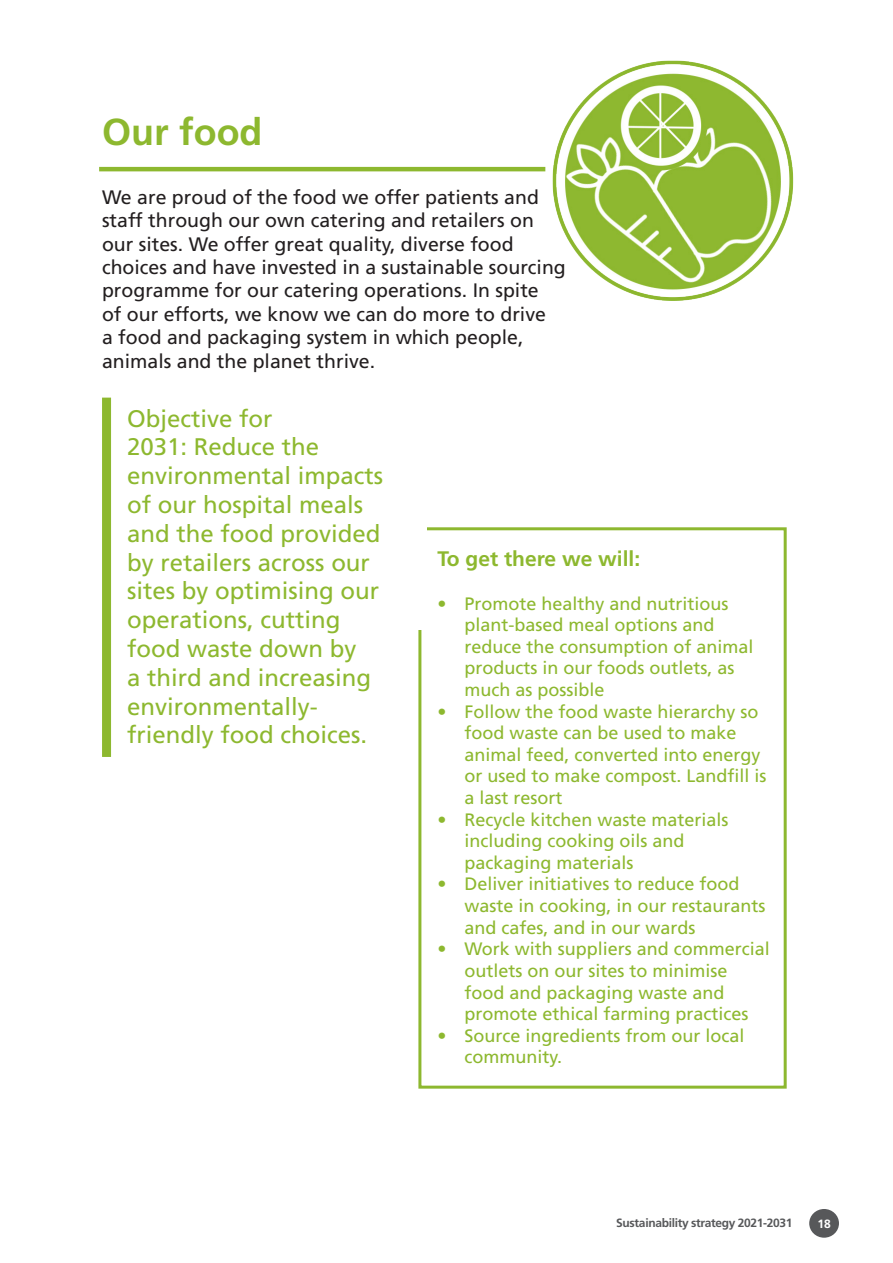
<style>
.page{position:relative;width:893px;height:1263px;background:#fff}
.page>*{position:absolute;margin:0;border:0;box-sizing:border-box;transform-origin:0 0}
.t1{font:700 37.5px "Frutiger LT Std";color:#8db82f}
.t2{font:24px/28.8px "Frutiger LT Std";color:#8db82f}
.t3{font:700 21px "Frutiger LT Std";color:#8db82f}
.t4{font:19.5px/23.4px "Frutiger LT Std";color:#231f20}
.t5{font:18px/21.6px "Frutiger LT Std";color:#8db82f}
.Section_Doc_title{font:700 12px "Frutiger LT Std";letter-spacing:-.025em;color:#57585a}
.Pagination{font:700 12px "Frutiger LT Std";color:#fff}
</style>
<div class="page">
<hr style="left:99px;top:167px;width:446px;height:4px;background:#8db82f">
<div style="left:102px;top:398px;width:9px;height:359px;background:#8db82f"></div>
<div style="left:809px;top:1209px;width:30px;height:29px;background:#57585a;border-radius:50%"></div>
<div style="left:418px;top:527px;width:369px;height:562px;border:3px solid #8db82f"></div>
<svg style="left:418px;top:527px;width:9px;height:102px"></svg>
<img style="left:552px;top:60px;width:242px;height:241px">
<p class="t1" style="left:102px;top:110px;width:162px">Our food</p>
<p class="t4" style="left:102px;top:185px;width:465px">We are proud of the food we offer patients and staff through our own catering and retailers on our sites. We offer great quality, diverse food choices and have invested in a sustainable sourcing programme for our catering operations. In spite<br>of our efforts, we know we can do more to drive<br>a food and packaging system in which people, animals and the planet thrive.</p>
<p class="t2" style="left:127px;top:404px;width:258px">Objective for<br>2031: Reduce the environmental impacts of our hospital meals and the food provided by retailers across our sites by optimising our operations, cutting food waste down by<br>a third and increasing environmentally&shy;friendly food choices.</p>
<p class="t3" style="left:437px;top:547px;width:204px">To get there we will:</p>
<p class="t5" style="left:464px;top:593px;width:291px;text-indent:-27px">• Promote healthy and nutritious plant-based meal options and reduce the consumption of animal products in our foods outlets, as much as possible</p>
<p class="t5" style="left:464px;top:701px;width:304px;text-indent:-27px">• Follow the food waste hierarchy so food waste can be used to make animal feed, converted into energy or used to make compost. Landfill is a last resort</p>
<p class="t5" style="left:464px;top:809px;width:266px;text-indent:-27px">• Recycle kitchen waste materials including cooking oils and packaging materials</p>
<p class="t5" style="left:464px;top:873px;width:303px;text-indent:-27px">• Deliver initiatives to reduce food waste in cooking, in our restaurants and cafes, and in our wards</p>
<p class="t5" style="left:464px;top:938px;width:307px;text-indent:-27px">• Work with suppliers and commercial outlets on our sites to minimise food and packaging waste and promote ethical farming practices</p>
<p class="t5" style="left:464px;top:1025px;width:282px;text-indent:-27px">• Source ingredients from our local community.</p>
<p class="Section_Doc_title" style="left:616px;top:1216px;width:178px">Sustainability strategy 2021-2031</p>
<p class="Pagination" style="left:817px;top:1216px;width:15px">18</p>
</div>
